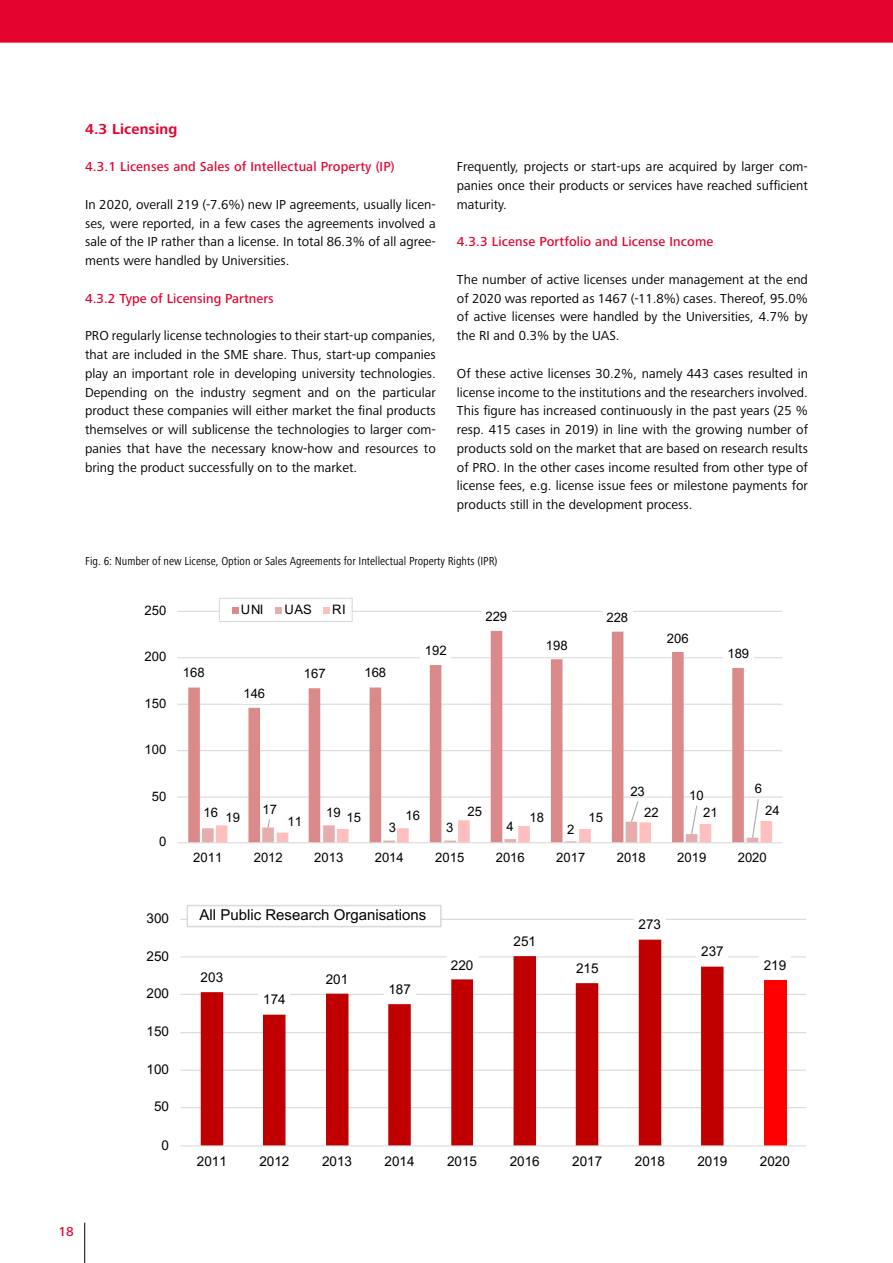
<style>
.page{position:relative;width:893px;height:1263px;background:#fff}
.page>*{position:absolute;margin:0;border:0;box-sizing:border-box;transform-origin:0 0}
.t1{font:15px "Arial";color:#000}
.t2{font:700 15px "Frutiger Next Pro";letter-spacing:.01em;color:#e4032e}
.t3{font:13.5px/18.8px "Frutiger Next Pro";letter-spacing:.005em;color:#000;text-align:justify}
.t4{font:500 13.5px "Frutiger Next Pro";letter-spacing:.01em;color:#e4032e}
.t5{font:13.5px "Arial";color:#000}
.t6{font:13.05px "Arial";color:#000}
.t7{font:condensed 12px "Frutiger Next Pro";color:#000}
</style>
<div class="page">
<div style="left:0;top:0;width:893px;height:43px;background:#e4032e"></div>
<hr style="left:84px;top:1223px;width:1px;height:40px;background:#000">
<hr style="left:177px;top:796px;width:605px;height:2px;background:#d9d9d9">
<hr style="left:177px;top:750px;width:605px;height:1px;background:#d9d9d9">
<hr style="left:177px;top:704px;width:605px;height:1px;background:#d9d9d9">
<hr style="left:177px;top:657px;width:605px;height:1px;background:#d9d9d9">
<hr style="left:177px;top:611px;width:605px;height:1px;background:#d9d9d9">
<svg style="left:188px;top:631px;width:556px;height:211px"></svg>
<hr style="left:177px;top:842px;width:605px;height:1px;background:#d9d9d9">
<div style="left:179px;top:664px;width:30px;height:19px;background:#fff"></div>
<div style="left:239px;top:684px;width:30px;height:19px;background:#fff"></div>
<div style="left:299px;top:664px;width:31px;height:20px;background:#fff"></div>
<div style="left:360px;top:664px;width:31px;height:19px;background:#fff"></div>
<div style="left:420px;top:641px;width:31px;height:20px;background:#fff"></div>
<div style="left:481px;top:607px;width:31px;height:20px;background:#fff"></div>
<div style="left:541px;top:636px;width:31px;height:19px;background:#fff"></div>
<div style="left:602px;top:608px;width:31px;height:19px;background:#fff"></div>
<div style="left:663px;top:629px;width:30px;height:19px;background:#fff"></div>
<div style="left:723px;top:644px;width:30px;height:20px;background:#fff"></div>
<svg style="left:202px;top:798px;width:570px;height:45px"></svg>
<div style="left:761px;top:801px;width:23px;height:20px;background:#fff"></div>
<div style="left:219px;top:598px;width:133px;height:23px;background:#fff"></div>
<div style="left:219px;top:598px;width:134px;height:24px;border:1px solid #d9d9d9"></div>
<svg style="left:232px;top:607px;width:6px;height:6px"></svg>
<div style="left:275px;top:607px;width:7px;height:6px;background:#e5adad"></div>
<div style="left:323px;top:607px;width:7px;height:6px;background:#ffbfbf"></div>
<hr style="left:180px;top:1107px;width:626px;height:1px;background:#d9d9d9">
<hr style="left:180px;top:1069px;width:626px;height:2px;background:#d9d9d9">
<hr style="left:180px;top:1032px;width:626px;height:1px;background:#d9d9d9">
<hr style="left:180px;top:994px;width:626px;height:1px;background:#d9d9d9">
<hr style="left:180px;top:956px;width:626px;height:1px;background:#d9d9d9">
<hr style="left:180px;top:919px;width:626px;height:1px;background:#d9d9d9">
<div style="left:764px;top:980px;width:22px;height:166px;background:#f00"></div>
<svg style="left:201px;top:940px;width:522px;height:205px"></svg>
<hr style="left:180px;top:1145px;width:626px;height:1px;background:#d9d9d9">
<div style="left:196px;top:968px;width:32px;height:20px;background:#fff"></div>
<div style="left:258px;top:990px;width:32px;height:20px;background:#fff"></div>
<div style="left:321px;top:970px;width:32px;height:19px;background:#fff"></div>
<div style="left:384px;top:980px;width:31px;height:20px;background:#fff"></div>
<div style="left:447px;top:955px;width:31px;height:20px;background:#fff"></div>
<div style="left:509px;top:931px;width:31px;height:21px;background:#fff"></div>
<div style="left:571px;top:959px;width:32px;height:20px;background:#fff"></div>
<div style="left:634px;top:915px;width:32px;height:20px;background:#fff"></div>
<div style="left:696px;top:942px;width:32px;height:20px;background:#fff"></div>
<div style="left:759px;top:956px;width:32px;height:20px;background:#fff"></div>
<div style="left:187px;top:905px;width:254px;height:21px;background:#fff"></div>
<div style="left:187px;top:905px;width:255px;height:22px;border:2px solid #d9d9d9"></div>
<p class="t2" style="left:85px;top:120px;width:94px">4.3 Licensing</p>
<p class="t4" style="left:85px;top:159px;width:311px">4.3.1 Licenses and Sales of Intellectual Property (IP)</p>
<p class="t3" style="left:85px;top:195px;width:352px">In 2020, overall 219 (-7.6%) new IP agreements, usually licen&shy;ses, were reported, in a few cases the agreements involved a sale of the IP rather than a license. In total 86.3% of all agree&shy;ments were handled by Universities.</p>
<p class="t4" style="left:85px;top:290px;width:190px">4.3.2 Type of Licensing Partners</p>
<p class="t3" style="left:85px;top:326px;width:352px">PRO regularly license technologies to their start-up companies, that are included in the SME share. Thus, start-up companies play an important role in developing university technologies.<br>Depending on the industry segment and on the particular product these companies will either market the final products themselves or will sublicense the technologies to larger com&shy;panies that have the necessary know-how and resources to bring the product successfully on to the market.</p>
<p class="t3" style="left:457px;top:158px;width:352px">Frequently, projects or start-ups are acquired by larger com&shy;panies once their products or services have reached sufficient maturity.</p>
<p class="t4" style="left:457px;top:234px;width:258px">4.3.3 License Portfolio and License Income</p>
<p class="t3" style="left:457px;top:270px;width:353px">The number of active licenses under management at the end of 2020 was reported as 1467 (-11.8%) cases. Thereof, 95.0% of active licenses were handled by the Universities, 4.7% by the RI and 0.3% by the UAS.</p>
<p class="t3" style="left:457px;top:364px;width:353px">Of these active licenses 30.2%, namely 443 cases resulted in license income to the institutions and the researchers involved.<br>This figure has increased continuously in the past years (25 % resp. 415 cases in 2019) in line with the growing number of products sold on the market that are based on research results of PRO. In the other cases income resulted from other type of license fees, e.g. license issue fees or milestone payments for products still in the development process.</p>
<p class="t7" style="left:85px;top:554px;width:414px">Fig. 6: Number of new License, Option or Sales Agreements for Intellectual Property Rights (IPR)</p>
<p class="t6" style="left:144px;top:601px;width:23px">250</p>
<p class="t6" style="left:144px;top:648px;width:23px">200</p>
<p class="t6" style="left:144px;top:694px;width:23px">150</p>
<p class="t6" style="left:144px;top:741px;width:23px">100</p>
<p class="t6" style="left:152px;top:787px;width:16px">50</p>
<p class="t6" style="left:183px;top:664px;width:23px">168</p>
<p class="t6" style="left:241px;top:600px;width:24px">UNI</p>
<p class="t6" style="left:284px;top:600px;width:29px">UAS</p>
<p class="t6" style="left:332px;top:600px;width:15px">RI</p>
<p class="t6" style="left:243px;top:684px;width:23px">146</p>
<p class="t6" style="left:304px;top:664px;width:23px">167</p>
<p class="t6" style="left:364px;top:664px;width:23px">168</p>
<p class="t6" style="left:425px;top:641px;width:23px">192</p>
<p class="t6" style="left:485px;top:607px;width:23px">229</p>
<p class="t6" style="left:546px;top:636px;width:23px">198</p>
<p class="t6" style="left:606px;top:608px;width:23px">228</p>
<p class="t6" style="left:667px;top:629px;width:23px">206</p>
<p class="t6" style="left:727px;top:644px;width:23px">189</p>
<p class="t6" style="left:630px;top:782px;width:16px">23</p>
<p class="t6" style="left:689px;top:786px;width:16px">10</p>
<p class="t6" style="left:755px;top:780px;width:9px">6</p>
<p class="t6" style="left:159px;top:833px;width:9px">0</p>
<p class="t5" style="left:146px;top:909px;width:24px">300</p>
<p class="t5" style="left:146px;top:946px;width:24px">250</p>
<p class="t5" style="left:146px;top:984px;width:24px">200</p>
<p class="t5" style="left:146px;top:1022px;width:24px">150</p>
<p class="t5" style="left:146px;top:1060px;width:24px">100</p>
<p class="t5" style="left:154px;top:1097px;width:17px">50</p>
<p class="t5" style="left:161px;top:1135px;width:9px">0</p>
<p class="t6" style="left:204px;top:803px;width:16px">16</p>
<p class="t6" style="left:263px;top:801px;width:16px">17</p>
<p class="t6" style="left:326px;top:803px;width:16px">19</p>
<p class="t6" style="left:225px;top:808px;width:16px">19</p>
<p class="t6" style="left:288px;top:812px;width:16px">11</p>
<p class="t6" style="left:346px;top:809px;width:16px">15</p>
<p class="t6" style="left:405px;top:806px;width:16px">16</p>
<p class="t6" style="left:467px;top:802px;width:16px">25</p>
<p class="t6" style="left:530px;top:809px;width:16px">18</p>
<p class="t6" style="left:588px;top:809px;width:16px">15</p>
<p class="t6" style="left:389px;top:818px;width:9px">3</p>
<p class="t6" style="left:446px;top:818px;width:9px">3</p>
<p class="t6" style="left:507px;top:817px;width:9px">4</p>
<p class="t6" style="left:567px;top:820px;width:9px">2</p>
<p class="t6" style="left:644px;top:804px;width:16px">22</p>
<p class="t6" style="left:703px;top:803px;width:16px">21</p>
<p class="t6" style="left:765px;top:802px;width:16px">24</p>
<p class="t6" style="left:193px;top:849px;width:31px">2011</p>
<p class="t6" style="left:254px;top:849px;width:31px">2012</p>
<p class="t6" style="left:314px;top:849px;width:31px">2013</p>
<p class="t6" style="left:375px;top:849px;width:31px">2014</p>
<p class="t6" style="left:435px;top:849px;width:31px">2015</p>
<p class="t6" style="left:496px;top:849px;width:31px">2016</p>
<p class="t6" style="left:556px;top:849px;width:31px">2017</p>
<p class="t6" style="left:617px;top:849px;width:31px">2018</p>
<p class="t6" style="left:677px;top:849px;width:31px">2019</p>
<p class="t6" style="left:738px;top:849px;width:31px">2020</p>
<p class="t1" style="left:200px;top:904px;width:228px">All Public Research Organisations</p>
<p class="t5" style="left:201px;top:968px;width:24px">203</p>
<p class="t5" style="left:263px;top:990px;width:24px">174</p>
<p class="t5" style="left:326px;top:970px;width:24px">201</p>
<p class="t5" style="left:388px;top:980px;width:24px">187</p>
<p class="t5" style="left:451px;top:955px;width:24px">220</p>
<p class="t5" style="left:513px;top:931px;width:24px">251</p>
<p class="t5" style="left:576px;top:959px;width:24px">215</p>
<p class="t5" style="left:639px;top:915px;width:24px">273</p>
<p class="t5" style="left:701px;top:942px;width:24px">237</p>
<p class="t5" style="left:764px;top:956px;width:24px">219</p>
<p class="t5" style="left:197px;top:1152px;width:32px">2011</p>
<p class="t5" style="left:259px;top:1152px;width:32px">2012</p>
<p class="t5" style="left:322px;top:1152px;width:32px">2013</p>
<p class="t5" style="left:385px;top:1152px;width:32px">2014</p>
<p class="t5" style="left:447px;top:1152px;width:32px">2015</p>
<p class="t5" style="left:510px;top:1152px;width:32px">2016</p>
<p class="t5" style="left:572px;top:1152px;width:32px">2017</p>
<p class="t5" style="left:635px;top:1152px;width:32px">2018</p>
<p class="t5" style="left:697px;top:1152px;width:32px">2019</p>
<p class="t5" style="left:760px;top:1152px;width:32px">2020</p>
<p class="t4" style="left:58px;top:1223px;width:17px">18</p>
</div>
